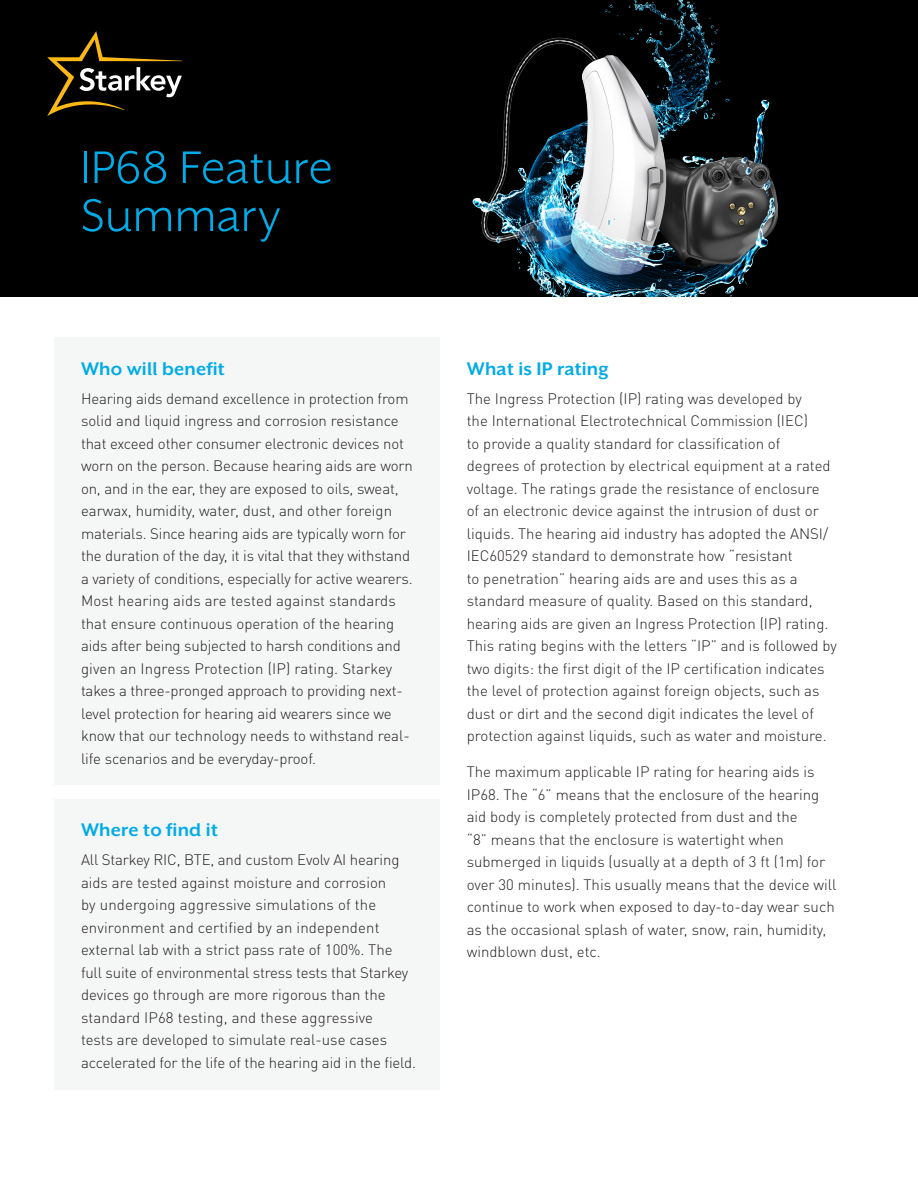
<style>
.page{position:relative;width:918px;height:1188px;background:#fff}
.page>*{position:absolute;margin:0;border:0;box-sizing:border-box;transform-origin:0 0}
.Headline_Large{font:52.5px/48px "Mr Eaves XL San OT";letter-spacing:.01em;color:#00abe7}
.Subhead{font:700 21px "Mr Eaves XL San OT";letter-spacing:.01em;color:#00abe7}
.Body_copy{font:300 15px/22.5px "DINOT";color:#231f20}
</style>
<div class="page">
<div style="left:54px;top:338px;width:386px;height:447px;background:#f5f6f6"></div>
<div style="left:0;top:0;width:918px;height:297px;background:#000001"></div>
<img style="left:473px;top:0;width:305px;height:297px">
<svg style="left:47px;top:31px;width:135px;height:85px"></svg>
<div style="left:54px;top:799px;width:386px;height:290px;background:#f5f6f6"></div>
<p class="Headline_Large" style="left:81px;top:143px;width:253px">IP68 Feature<br>Summary</p>
<p class="Subhead" style="left:81px;top:357px;width:145px">Who will benefit</p>
<p class="Body_copy" style="left:81px;top:387px;width:333px">Hearing aids demand excellence in protection from solid and liquid ingress and corrosion resistance that exceed other consumer electronic devices not worn on the person. Because hearing aids are worn on, and in the ear, they are exposed to oils, sweat, earwax, humidity, water, dust, and other foreign materials. Since hearing aids are typically worn for the duration of the day, it is vital that they withstand a variety of conditions, especially for active wearers.<br>Most hearing aids are tested against standards that ensure continuous operation of the hearing aids after being subjected to harsh conditions and given an Ingress Protection (IP) rating. Starkey takes a three-pronged approach to providing next&shy;level protection for hearing aid wearers since we know that our technology needs to withstand real&shy;life scenarios and be everyday-proof.</p>
<p class="Subhead" style="left:81px;top:818px;width:138px">Where to find it</p>
<p class="Body_copy" style="left:81px;top:848px;width:337px">All Starkey RIC, BTE, and custom Evolv AI hearing aids are tested against moisture and corrosion<br>by undergoing aggressive simulations of the environment and certified by an independent external lab with a strict pass rate of 100%. The full suite of environmental stress tests that Starkey devices go through are more rigorous than the standard IP68 testing, and these aggressive<br>tests are developed to simulate real-use cases accelerated for the life of the hearing aid in the field.</p>
<p class="Subhead" style="left:467px;top:357px;width:143px">What is IP rating</p>
<p class="Body_copy" style="left:467px;top:387px;width:372px">The Ingress Protection (IP) rating was developed by<br>the International Electrotechnical Commission (IEC)<br>to provide a quality standard for classification of<br>degrees of protection by electrical equipment at a rated voltage. The ratings grade the resistance of enclosure<br>of an electronic device against the intrusion of dust or liquids. The hearing aid industry has adopted the ANSI/ IEC60529 standard to demonstrate how “resistant<br>to penetration” hearing aids are and uses this as a standard measure of quality. Based on this standard, hearing aids are given an Ingress Protection (IP) rating.<br>This rating begins with the letters “IP” and is followed by two digits: the first digit of the IP certification indicates the level of protection against foreign objects, such as dust or dirt and the second digit indicates the level of protection against liquids, such as water and moisture.</p>
<p class="Body_copy" style="left:467px;top:761px;width:371px">The maximum applicable IP rating for hearing aids is IP68. The “6” means that the enclosure of the hearing aid body is completely protected from dust and the<br>“8” means that the enclosure is watertight when submerged in liquids (usually at a depth of 3 ft (1m) for over 30 minutes). This usually means that the device will continue to work when exposed to day-to-day wear such as the occasional splash of water, snow, rain, humidity, windblown dust, etc.</p>
</div>
